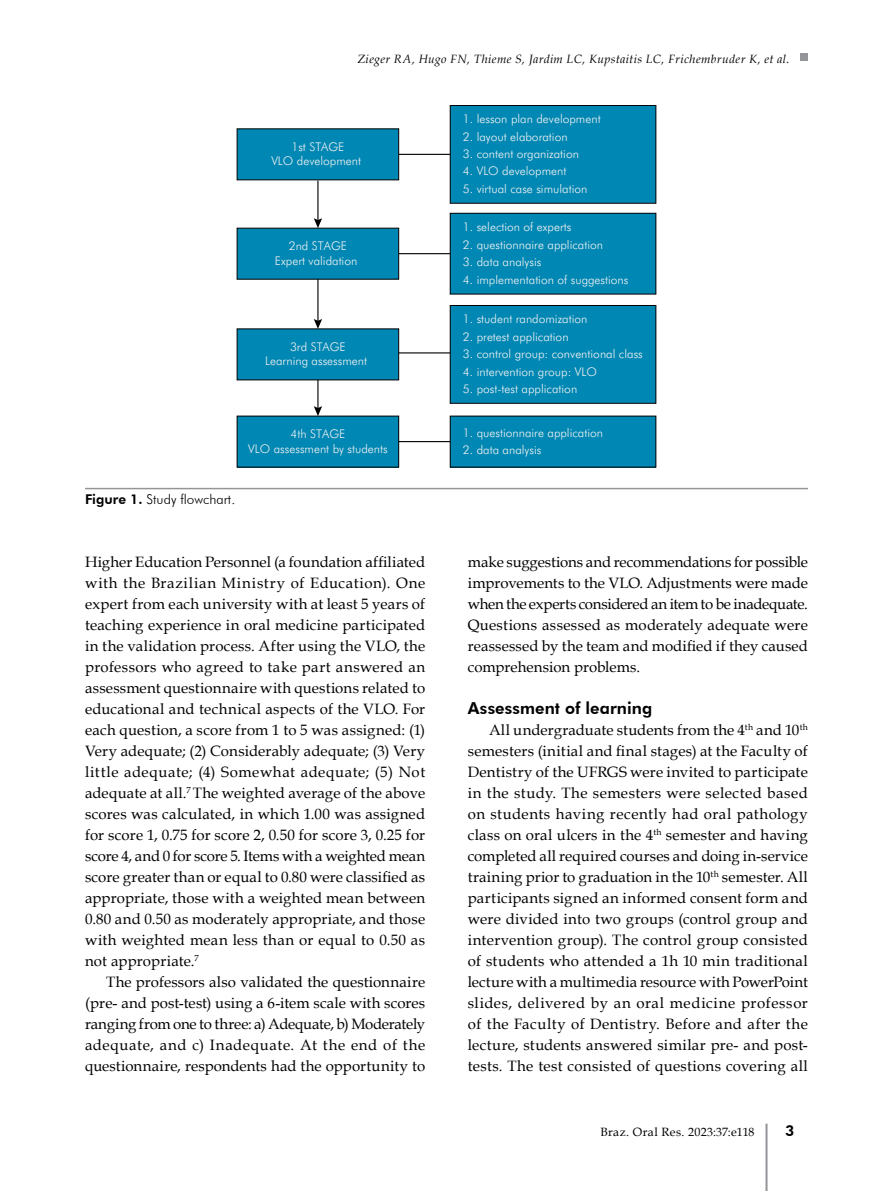
<style>
.page{position:relative;width:893px;height:1191px;background:#fff}
.page>*{position:absolute;margin:0;border:0;box-sizing:border-box;transform-origin:0 0}
.t1{font:800 16.5px "Futura BT";letter-spacing:.005em;color:#000}
.t2{font:15px/21px "Book Antiqua";letter-spacing:.01em;color:#000;text-align:justify}
.t3{font:800 15px "Futura BT";color:#000}
.t4{font:300 13.5px "Futura BT";color:#000}
.t5{font:300 12px/14.4px "Futura BT";color:#f1f1f2;text-align:center}
.t6{font:italic 12px "Book Antiqua";letter-spacing:.03em;color:#000}
.t7{font:12px "Book Antiqua";letter-spacing:.025em;color:#000}
.s1{font-weight:800}
</style>
<div class="page">
<div style="left:800px;top:53px;width:8px;height:8px;background:#939598"></div>
<hr style="left:85px;top:488px;width:723px;height:1px;background:#939598">
<div style="left:237px;top:128px;width:162px;height:52px;background:#0087b3"></div>
<div style="left:450px;top:105px;width:206px;height:98px;background:#0087b3"></div>
<div style="left:450px;top:105px;width:206px;height:99px;border:1px solid #000"></div>
<div style="left:237px;top:228px;width:162px;height:51px;background:#0087b3"></div>
<div style="left:450px;top:213px;width:206px;height:81px;background:#0087b3"></div>
<div style="left:450px;top:213px;width:206px;height:81px;border:1px solid #000"></div>
<div style="left:237px;top:328px;width:162px;height:52px;background:#0087b3"></div>
<div style="left:450px;top:305px;width:206px;height:98px;background:#0087b3"></div>
<div style="left:450px;top:305px;width:206px;height:99px;border:1px solid #000"></div>
<div style="left:237px;top:416px;width:162px;height:51px;background:#0087b3"></div>
<div style="left:450px;top:416px;width:206px;height:51px;background:#0087b3"></div>
<hr style="left:317px;top:181px;width:1px;height:40px;background:#000">
<svg style="left:314px;top:218px;width:8px;height:10px"></svg>
<hr style="left:399px;top:154px;width:51px;height:1px;background:#000">
<hr style="left:399px;top:253px;width:51px;height:1px;background:#000">
<hr style="left:317px;top:279px;width:1px;height:43px;background:#000">
<svg style="left:314px;top:319px;width:8px;height:10px"></svg>
<svg style="left:314px;top:380px;width:8px;height:36px"></svg>
<hr style="left:399px;top:352px;width:51px;height:1px;background:#000">
<hr style="left:399px;top:441px;width:51px;height:1px;background:#000">
<hr style="left:765px;top:1123px;width:2px;height:68px;background:#939598">
<p class="t6" style="left:357px;top:51px;width:434px">Zieger RA, Hugo FN, Thieme S, Jardim LC, Kupstaitis LC, Frichembruder K, et al.</p>
<p class="t5" style="left:271px;top:139px;width:91px">1st STAGE<br>VLO development</p>
<p class="t5" style="left:275px;top:239px;width:84px">2nd STAGE<br>Expert validation</p>
<p class="t5" style="left:265px;top:339px;width:103px">3rd STAGE<br>Learning assessment</p>
<p class="t5" style="left:463px;top:112px;width:139px">1. lesson plan development</p>
<p class="t5" style="left:463px;top:129px;width:106px">2. layout elaboration</p>
<p class="t5" style="left:463px;top:146px;width:118px">3. content organization</p>
<p class="t5" style="left:463px;top:164px;width:105px">4. VLO development</p>
<p class="t5" style="left:463px;top:181px;width:126px">5. virtual case simulation</p>
<p class="t5" style="left:463px;top:220px;width:110px">1. selection of experts</p>
<p class="t5" style="left:463px;top:237px;width:142px">2. questionnaire application</p>
<p class="t5" style="left:463px;top:254px;width:80px">3. data analysis</p>
<p class="t5" style="left:463px;top:272px;width:167px">4. implementation of suggestions</p>
<p class="t5" style="left:463px;top:312px;width:126px">1. student randomization</p>
<p class="t5" style="left:463px;top:329px;width:107px">2. pretest application</p>
<p class="t5" style="left:463px;top:346px;width:181px">3. control group: conventional class</p>
<p class="t5" style="left:463px;top:364px;width:136px">4. intervention group: VLO</p>
<p class="t5" style="left:463px;top:381px;width:116px">5. post-test application</p>
<p class="t5" style="left:248px;top:426px;width:141px">4th STAGE<br>VLO assessment by students</p>
<p class="t5" style="left:463px;top:425px;width:142px">1. questionnaire application</p>
<p class="t5" style="left:463px;top:442px;width:80px">2. data analysis</p>
<p class="t4" style="left:85px;top:491px;width:152px"><span class="s1">Figure 1.</span> Study flowchart.</p>
<p class="t2" style="left:85px;top:551px;width:342px">Higher Education Personnel (a foundation affiliated with the Brazilian Ministry of Education). One expert from each university with at least 5 years of teaching experience in oral medicine participated in the validation process. After using the VLO, the professors who agreed to take part answered an assessment questionnaire with questions related to educational and technical aspects of the VLO. For each question, a score from 1 to 5 was assigned: (1)<br>Very adequate; (2) Considerably adequate; (3) Very little adequate; (4) Somewhat adequate; (5) Not adequate at all.<sup>7</sup> The weighted average of the above scores was calculated, in which 1.00 was assigned for score 1, 0.75 for score 2, 0.50 for score 3, 0.25 for score 4, and 0 for score 5. Items with a weighted mean score greater than or equal to 0.80 were classified as appropriate, those with a weighted mean between 0.80 and 0.50 as moderately appropriate, and those with weighted mean less than or equal to 0.50 as not appropriate.<sup>7</sup></p>
<p class="t2" style="left:85px;top:971px;width:342px;text-indent:21px">The professors also validated the questionnaire (pre- and post-test) using a 6-item scale with scores ranging from one to three: a) Adequate, b) Moderately adequate, and c) Inadequate. At the end of the questionnaire, respondents had the opportunity to</p>
<p class="t2" style="left:468px;top:551px;width:342px">make suggestions and recommendations for possible improvements to the VLO. Adjustments were made when the experts considered an item to be inadequate.<br>Questions assessed as moderately adequate were reassessed by the team and modified if they caused comprehension problems.</p>
<p class="t1" style="left:468px;top:698px;width:186px">Assessment of learning</p>
<p class="t2" style="left:468px;top:719px;width:342px;text-indent:21px">All undergraduate students from the 4<sup>th</sup> and 10<sup>th </sup>semesters (initial and final stages) at the Faculty of Dentistry of the UFRGS were invited to participate in the study. The semesters were selected based on students having recently had oral pathology class on oral ulcers in the 4<sup>th</sup> semester and having completed all required courses and doing in-service training prior to graduation in the 10<sup>th</sup> semester. All participants signed an informed consent form and were divided into two groups (control group and intervention group). The control group consisted of students who attended a 1h 10 min traditional lecture with a multimedia resource with PowerPoint slides, delivered by an oral medicine professor of the Faculty of Dentistry. Before and after the lecture, students answered similar pre- and post&shy;tests. The test consisted of questions covering all</p>
<p class="t7" style="left:600px;top:1123px;width:156px">Braz. Oral Res. 2023:37:e118</p>
<p class="t3" style="left:785px;top:1121px;width:11px">3</p>
</div>
